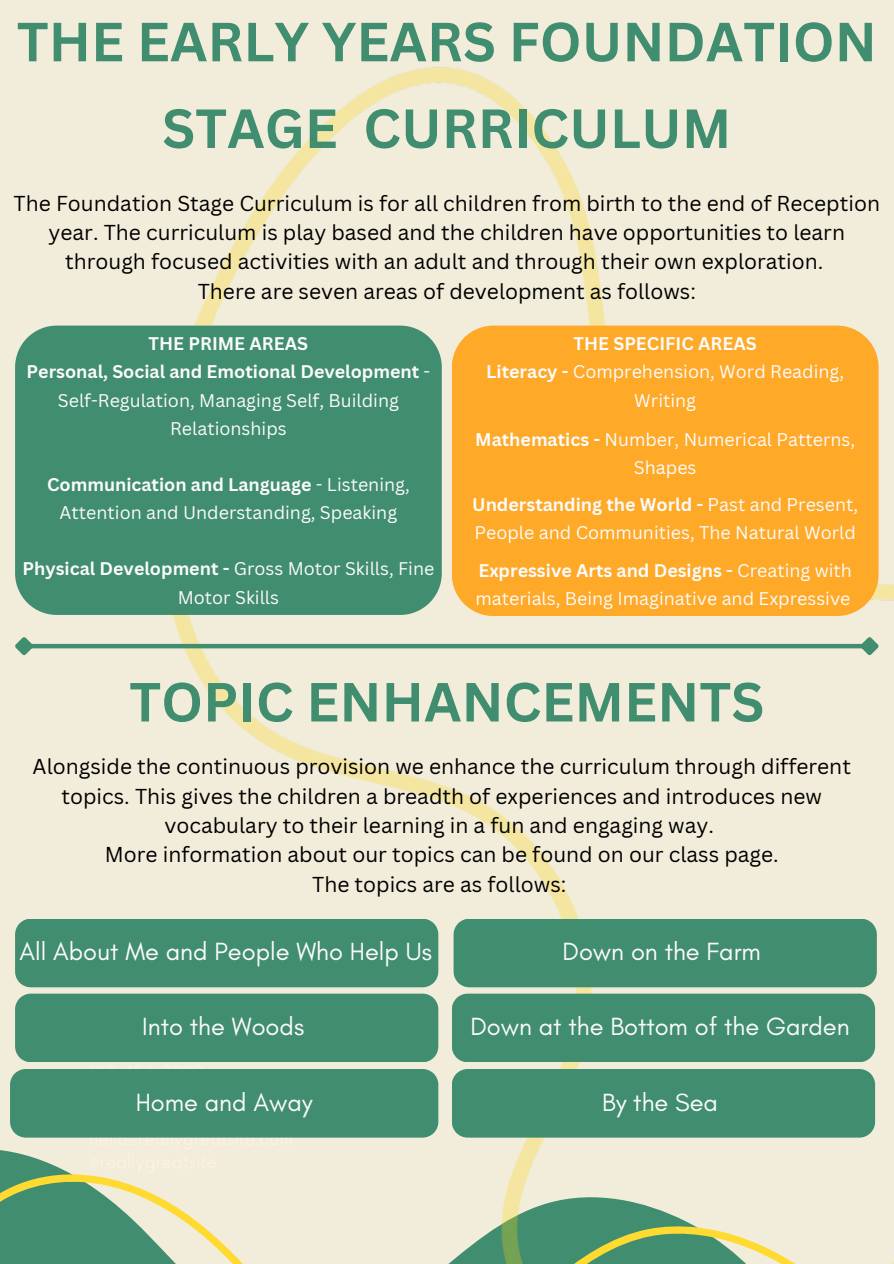
<style>
.page{position:relative;width:894px;height:1264px;background:#fff}
.page>*{position:absolute;margin:0;border:0;box-sizing:border-box;transform-origin:0 0}
.t1{font:700 53.85px/86.7px "Canva Sans";color:#418d6f;text-align:center}
.t2{font:25.35px "Glacial Indifference";color:#fafbfb}
.t3{font:21px/29.2px "Canva Sans";color:#000;text-align:center}
.t4{font:17.85px/28.2px "Canva Sans";color:#fafbfb;text-align:center}
.t5{font:700 17.85px "Canva Sans";color:#fafbfb}
.s1{font-weight:700}
</style>
<div class="page">
<div style="left:0;top:0;width:893px;height:1263px;background:#f2eddb"></div>
<svg style="left:0;top:1137px;width:145px;height:126px;fill:#418d6f"></svg>
<img style="left:145px;top:67px;width:748px;height:1196px">
<div style="left:15px;top:325px;width:426px;height:290px;background:#418d6f"></div>
<div style="left:451px;top:325px;width:427px;height:291px;background:#ffa928"></div>
<hr style="left:30px;top:644px;width:833px;height:4px;background:#418d6f">
<svg style="left:15px;top:637px;width:22px;height:18px"></svg>
<svg style="left:856px;top:633px;width:26px;height:26px"></svg>
<div style="left:15px;top:918px;width:423px;height:69px;background:#418d6f"></div>
<div style="left:15px;top:993px;width:423px;height:69px;background:#418d6f"></div>
<div style="left:10px;top:1068px;width:428px;height:69px;background:#418d6f"></div>
<div style="left:453px;top:918px;width:423px;height:69px;background:#418d6f"></div>
<div style="left:451px;top:993px;width:423px;height:69px;background:#418d6f"></div>
<div style="left:451px;top:1068px;width:423px;height:69px;background:#418d6f"></div>
<p class="t1" style="left:17px;top:-3px;width:861px">THE EARLY YEARS FOUNDATION<br>STAGE CURRICULUM</p>
<h1 class="t3" style="left:14px;top:188px;width:867px">The Foundation Stage Curriculum is for all children from birth to the end of Reception year. The curriculum is play based and the children have opportunities to learn through focused activities with an adult and through their own exploration.<br>There are seven areas of development as follows:</h1>
<p class="t5" style="left:149px;top:331px;width:161px">THE PRIME AREAS</p>
<p class="t4" style="left:27px;top:357px;width:405px"><span class="s1">Personal, Social and Emotional Development</span> -<br>Self-Regulation, Managing Self, Building<br>Relationships</p>
<h2 class="t4" style="left:47px;top:470px;width:364px"><span class="s1">Communication and Language</span> - Listening,<br>Attention and Understanding, Speaking</h2>
<h2 class="t4" style="left:22px;top:554px;width:413px"><span class="s1">Physical Development -</span> Gross Motor Skills, Fine<br>Motor Skills</h2>
<h2 class="t5" style="left:573px;top:331px;width:185px">THE SPECIFIC AREAS</h2>
<h3 class="t4" style="left:486px;top:357px;width:359px"><span class="s1">Literacy -</span> Comprehension, Word Reading,<br>Writing</h3>
<p class="t4" style="left:475px;top:425px;width:381px"><span class="s1">Mathematics -</span> Number, Numerical Patterns,<br>Shapes</p>
<p class="t4" style="left:472px;top:490px;width:387px;text-align:left"><span class="s1">Understanding the World -</span> Past and Present,<br>People and Communities, The Natural World</p>
<p class="t4" style="left:475px;top:555px;width:378px;text-align:left"><span class="s1">Expressive Arts and Designs -</span> Creating with materials, Being Imaginative and Expressive</p>
<h3 class="t1" style="left:129px;top:657px;width:636px">TOPIC ENHANCEMENTS</h3>
<h2 class="t3" style="left:33px;top:751px;width:819px">Alongside the continuous provision we enhance the curriculum through different topics. This gives the children a breadth of experiences and introduces new vocabulary to their learning in a fun and engaging way.<br>More information about our topics can be found on our class page.<br>The topics are as follows:</h2>
<p class="t2" style="left:20px;top:936px;width:413px">All About Me and People Who Help Us</p>
<p class="t2" style="left:562px;top:936px;width:200px">Down on the Farm</p>
<h2 class="t2" style="left:142px;top:1011px;width:163px">Into the Woods</h2>
<p class="t2" style="left:470px;top:1011px;width:381px">Down at the Bottom of the Garden</p>
<p class="t2" style="left:136px;top:1086px;width:178px">Home and Away</p>
<p class="t2" style="left:602px;top:1086px;width:117px">By the Sea</p>
</div>
